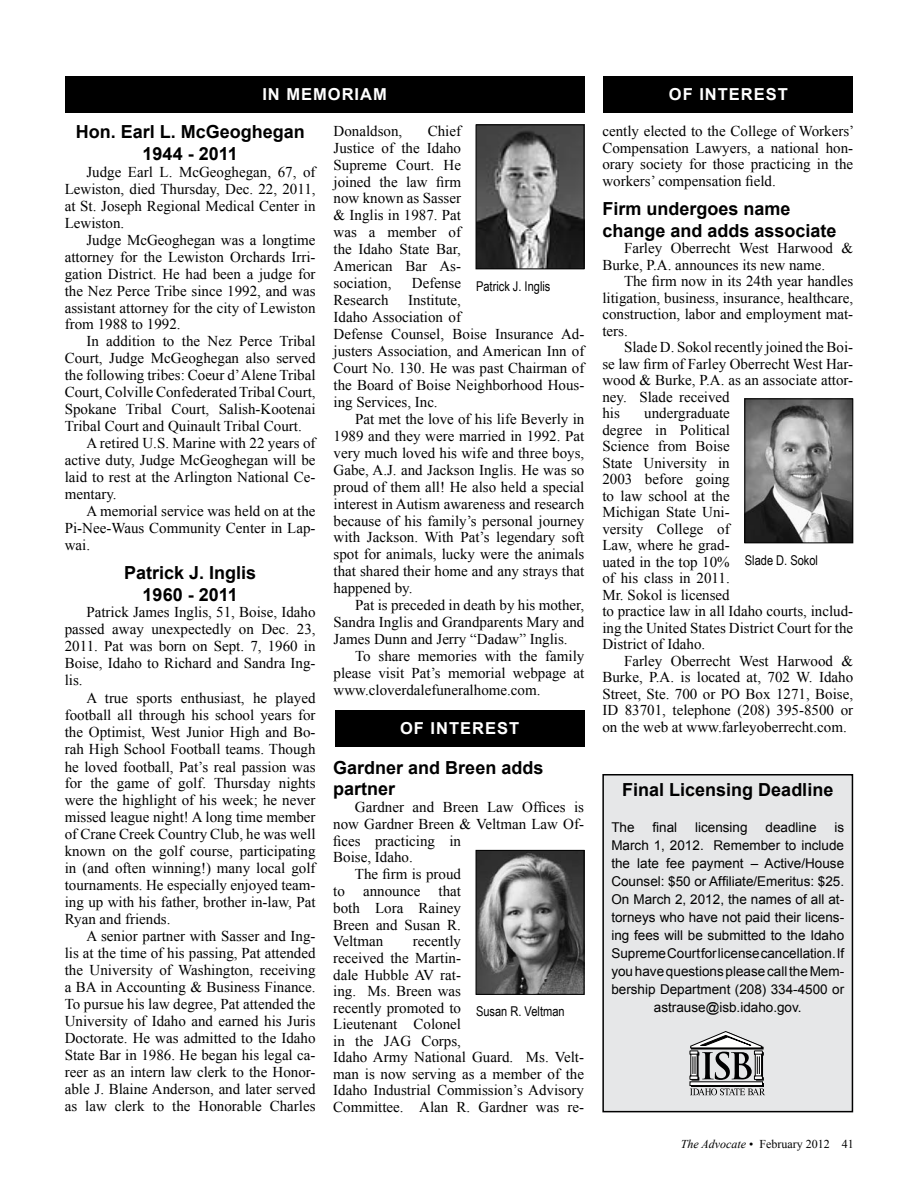
<style>
.page{position:relative;width:918px;height:1188px;background:#fff}
.page>*{position:absolute;margin:0;border:0;box-sizing:border-box;transform-origin:0 0}
.t1{font:700 18px/21.6px "Arial";color:#000;text-align:center}
.t2{font:700 16.5px "Arial";letter-spacing:.06em;color:#fff}
.t3{font:15px/17px "Times New Roman";color:#000;text-align:justify}
.t4{font:13.5px "Arial";color:#000}
.t5{font:13.5px "Arial Narrow";color:#000}
.t6{font:12px "Times New Roman";color:#000}
.s1{font-style:italic}
</style>
<div class="page">
<div style="left:65px;top:76px;width:519px;height:36px;background:#000"></div>
<div style="left:335px;top:710px;width:249px;height:37px;background:#000"></div>
<img style="left:478px;top:126px;width:104px;height:141px">
<div style="left:476px;top:124px;width:108px;height:145px;border:1px solid #000"></div>
<div style="left:604px;top:76px;width:249px;height:36px;background:#000"></div>
<img style="left:478px;top:852px;width:104px;height:141px">
<div style="left:476px;top:850px;width:108px;height:145px;border:1px solid #000"></div>
<div style="left:603px;top:775px;width:249px;height:337px;background:#e6e7e8"></div>
<div style="left:602px;top:774px;width:251px;height:338px;border:2px solid #000"></div>
<svg style="left:690px;top:1088px;width:75px;height:7px"></svg>
<hr style="left:691px;top:1083px;width:73px;height:4px;background:#000">
<svg style="left:690px;top:1081px;width:73px;height:5px"></svg>
<svg style="left:690px;top:1031px;width:74px;height:50px"></svg>
<img style="left:746px;top:400px;width:105px;height:141px">
<div style="left:744px;top:398px;width:109px;height:145px;border:1px solid #000"></div>
<p class="t2" style="left:262px;top:83px;width:38px">In memoriam</p>
<p class="t1" style="left:76px;top:122px;width:231px">Hon. Earl L. McGeoghegan<br>1944 - 2011</p>
<p class="t3" style="left:65px;top:163px;width:252px;text-indent:22px">Judge Earl L. McGeoghegan, 67, of Lewiston, died Thursday, Dec. 22, 2011, at St. Joseph Regional Medical Center in Lewiston.</p>
<p class="t3" style="left:65px;top:231px;width:252px;text-indent:22px">Judge McGeoghegan was a longtime attorney for the Lewiston Orchards Irri&shy;gation District. He had been a judge for the Nez Perce Tribe since 1992, and was assistant attorney for the city of Lewiston from 1988 to 1992.</p>
<p class="t3" style="left:86px;top:333px;width:231px">In addition to the Nez Perce Tribal</p>
<p class="t3" style="left:65px;top:350px;width:252px">Court, Judge McGeoghegan also served</p>
<p class="t3" style="left:65px;top:367px;width:252px">the following tribes: Coeur d’ Alene Tribal</p>
<p class="t3" style="left:65px;top:384px;width:252px">Court, Colville Confederated Tribal Court,</p>
<p class="t3" style="left:65px;top:400px;width:252px">Spokane Tribal Court, Salish-Kootenai</p>
<p class="t3" style="left:65px;top:417px;width:238px">Tribal Court and Quinault Tribal Court.</p>
<p class="t3" style="left:86px;top:434px;width:231px">A retired U.S. Marine with 22 years of</p>
<p class="t3" style="left:65px;top:451px;width:252px">active duty, Judge McGeoghegan will be</p>
<p class="t3" style="left:65px;top:468px;width:252px">laid to rest at the Arlington National Ce-</p>
<p class="t3" style="left:65px;top:485px;width:53px">mentary.</p>
<p class="t3" style="left:86px;top:502px;width:231px">A memorial service was held on at the</p>
<p class="t3" style="left:65px;top:519px;width:252px">Pi-Nee-Waus Community Center in Lap-</p>
<p class="t3" style="left:65px;top:536px;width:27px">wai.</p>
<p class="t1" style="left:124px;top:562px;width:134px">Patrick J. Inglis<br>1960 - 2011</p>
<p class="t3" style="left:65px;top:604px;width:252px;text-indent:22px">Patrick James Inglis, 51, Boise, Idaho passed away unexpectedly on Dec. 23, 2011. Pat was born on Sept. 7, 1960 in Boise, Idaho to Richard and Sandra Ing&shy;lis.</p>
<p class="t3" style="left:65px;top:689px;width:252px;text-indent:22px">A true sports enthusiast, he played football all through his school years for the Optimist, West Junior High and Bo&shy;rah High School Football teams. Though he loved football, Pat’s real passion was for the game of golf. Thursday nights were the highlight of his week; he never missed league night! A long time member of Crane Creek Country Club, he was well known on the golf course, participating in (and often winning!) many local golf tournaments. He especially enjoyed team&shy;ing up with his father, brother in-law, Pat Ryan and friends.</p>
<p class="t3" style="left:65px;top:927px;width:252px;text-indent:22px">A senior partner with Sasser and Ing&shy;lis at the time of his passing, Pat attended the University of Washington, receiving a BA in Accounting &amp; Business Finance.<br>To pursue his law degree, Pat attended the University of Idaho and earned his Juris Doctorate. He was admitted to the Idaho State Bar in 1986. He began his legal ca&shy;reer as an intern law clerk to the Honor&shy;able J. Blaine Anderson, and later served as law clerk to the Honorable Charles</p>
<p class="t3" style="left:334px;top:122px;width:129px;text-indent:94px">Chief Justice of the Idaho Supreme Court. He joined the law firm now known as Sasser &amp; Inglis in 1987. Pat was a member of the Idaho State Bar, American Bar As&shy;sociation,</p>
<p class="t3" style="left:334px;top:122px;width:70px">Donaldson,</p>
<p class="t3" style="left:412px;top:274px;width:51px">Defense</p>
<p class="t5" style="left:476px;top:276px;width:76px">Patrick J. Inglis</p>
<p class="t3" style="left:334px;top:291px;width:252px;text-align:left;text-indent:75px">Institute,<br>Idaho Association of<br>Defense Counsel, Boise Insurance Ad&shy;justers Association, and American Inn of<br>Court No. 130. He was past Chairman of the Board of Boise Neighborhood Hous&shy;ing Services, Inc.</p>
<p class="t3" style="left:334px;top:410px;width:252px;text-indent:22px">Pat met the love of his life Beverly in 1989 and they were married in 1992. Pat very much loved his wife and three boys, Gabe, A.J. and Jackson Inglis. He was so proud of them all! He also held a special interest in Autism awareness and research because of his family’s personal journey with Jackson. With Pat’s legendary soft spot for animals, lucky were the animals that shared their home and any strays that happened by.</p>
<p class="t3" style="left:334px;top:597px;width:252px;text-indent:22px">Pat is preceded in death by his mother, Sandra Inglis and Grandparents Mary and James Dunn and Jerry “Dadaw” Inglis.</p>
<p class="t3" style="left:334px;top:647px;width:252px;text-indent:22px">To share memories with the family please visit Pat’s memorial webpage at www.cloverdalefuneralhome.com.</p>
<p class="t3" style="left:334px;top:291px;width:56px">Research</p>
<p class="t2" style="left:400px;top:717px;width:49px">Of Interest</p>
<p class="t1" style="left:333px;top:757px;width:212px;text-align:left">Gardner and Breen adds partner</p>
<p class="t3" style="left:355px;top:798px;width:231px">Gardner and Breen Law Offices is</p>
<p class="t3" style="left:333px;top:815px;width:252px">now Gardner Breen &amp; Veltman Law Of-</p>
<p class="t3" style="left:333px;top:832px;width:129px">fices practicing in</p>
<p class="t3" style="left:333px;top:849px;width:81px">Boise, Idaho.</p>
<p class="t3" style="left:355px;top:865px;width:108px">The firm is proud</p>
<p class="t3" style="left:333px;top:882px;width:129px">to announce that</p>
<p class="t3" style="left:333px;top:899px;width:129px">both Lora Rainey</p>
<p class="t3" style="left:333px;top:916px;width:129px">Breen and Susan R.</p>
<p class="t3" style="left:333px;top:933px;width:51px">Veltman</p>
<p class="t3" style="left:333px;top:933px;width:252px;line-height:16.5px;text-align:left;text-indent:79px">recently<br>received the Martin-<br>dale Hubble AV rat-<br>ing. Ms. Breen was<br>recently promoted to<br>Lieutenant Colonel<br>in the JAG Corps,<br>Idaho Army National Guard. Ms. Velt&shy;man is now serving as a member of the<br>Idaho Industrial Commission’s Advisory<br>Committee. Alan R. Gardner was re-</p>
<p class="t5" style="left:476px;top:1002px;width:90px">Susan R. Veltman</p>
<p class="t2" style="left:669px;top:83px;width:49px">Of Interest</p>
<p class="t3" style="left:602px;top:123px;width:253px;line-height:16.5px">cently elected to the College of Workers’ Compensation Lawyers, a national hon&shy;orary society for those practicing in the workers’ compensation field.</p>
<p class="t1" style="left:602px;top:198px;width:236px;text-align:left">Firm undergoes name change and adds associate</p>
<p class="t3" style="left:602px;top:240px;width:252px;line-height:16.5px;text-indent:22px">Farley Oberrecht West Harwood &amp;<br>Burke, P.A. announces its new name.</p>
<p class="t3" style="left:602px;top:273px;width:252px;line-height:16.5px;text-indent:22px">The firm now in its 24th year handles litigation, business, insurance, healthcare, construction, labor and employment mat&shy;ters.</p>
<p class="t3" style="left:602px;top:339px;width:252px;line-height:16.5px;text-align:left;text-indent:22px">Slade D. Sokol recently joined the Boi&shy;se law firm of Farley Oberrecht West Har&shy;wood &amp; Burke, P.A. as an associate attor&shy;ney. Slade received<br>his</p>
<p class="t3" style="left:602px;top:405px;width:252px;line-height:16.5px;text-align:left;text-indent:42px">undergraduate<br>degree in Political<br>Science from Boise<br>State University in<br>2003 before going<br>to law school at the<br>Michigan State Uni-<br>versity College of<br>Law, where he grad-<br>uated in the top 10%<br>of his class in 2011.<br>Mr. Sokol is licensed<br>to practice law in all Idaho courts, includ&shy;ing the United States District Court for the<br>District of Idaho.</p>
<p class="t3" style="left:602px;top:652px;width:252px;line-height:16.5px;text-indent:22px">Farley Oberrecht West Harwood &amp; Burke, P.A. is located at, 702 W. Idaho Street, Ste. 700 or PO Box 1271, Boise, ID 83701, telephone (208) 395-8500 or on the web at www.farleyoberrecht.com.</p>
<p class="t5" style="left:745px;top:550px;width:75px">Slade D. Sokol</p>
<p class="t1" style="left:622px;top:780px;width:213px">Final Licensing Deadline</p>
<p class="t4" style="left:611px;top:819px;width:25px">The</p>
<p class="t4" style="left:653px;top:819px;width:26px">final</p>
<p class="t4" style="left:695px;top:819px;width:54px">licensing</p>
<p class="t4" style="left:766px;top:819px;width:53px">deadline</p>
<p class="t4" style="left:834px;top:819px;width:11px">is</p>
<p class="t4" style="left:611px;top:837px;width:234px">March 1, 2012. Remember to include</p>
<p class="t4" style="left:611px;top:855px;width:234px">the late fee payment – Active/House</p>
<p class="t4" style="left:611px;top:873px;width:234px">Counsel: $50 or Affiliate/Emeritus: $25.</p>
<p class="t4" style="left:611px;top:891px;width:234px">On March 2, 2012, the names of all at-</p>
<p class="t4" style="left:611px;top:909px;width:234px">torneys who have not paid their licens-</p>
<p class="t4" style="left:611px;top:926px;width:234px">ing fees will be submitted to the Idaho</p>
<p class="t4" style="left:611px;top:944px;width:234px">Supreme Court for license cancellation. If</p>
<p class="t4" style="left:611px;top:962px;width:234px">you have questions please call the Mem-</p>
<p class="t4" style="left:611px;top:980px;width:234px">bership Department (208) 334-4500 or</p>
<p class="t4" style="left:654px;top:998px;width:149px">astrause@isb.idaho.gov.</p>
<p class="t6" style="left:681px;top:1136px;width:174px"><span class="s1">The Advocate</span> • February 2012 41</p>
</div>
